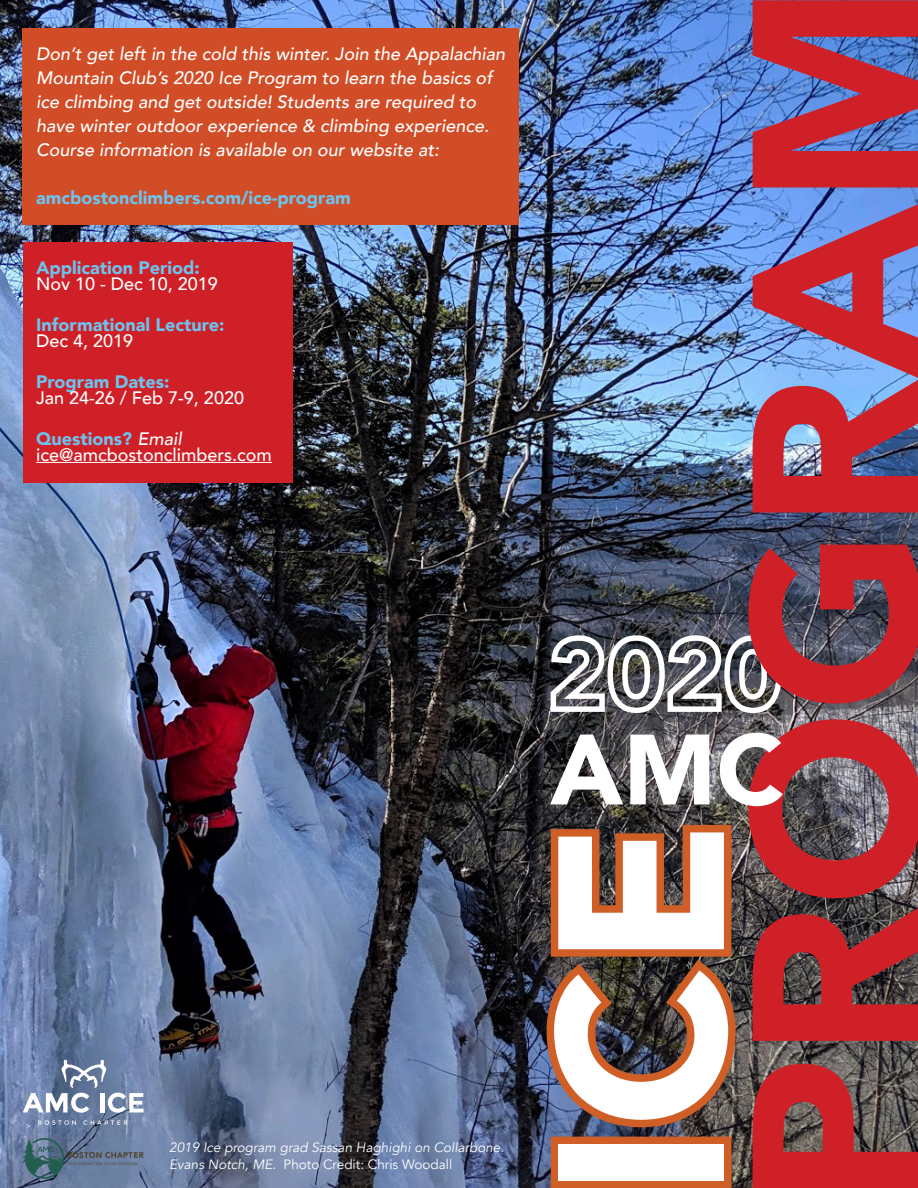
<style>
.page{position:relative;width:918px;height:1188px;background:#fff}
.page>*{position:absolute;margin:0;border:0;box-sizing:border-box;transform-origin:0 0}
.t1{font:900 234px "Avenir";color:#d02027}
.t2{font:900 234px "Avenir";color:#fff}
.t3{font:900 98.7px "Avenir";color:#fff}
.t4{font:italic 500 18px/24px "Avenir";color:#fff}
.t5{font:900 18px "Avenir";color:#6cc4ee}
.t6{font:500 18px "Avenir";color:#fff}
.t7{font:italic 13.5px "Avenir";color:#fff}
.t8{font:13.5px "Avenir";color:#fff}
.s1{font-weight:500;font-style:italic;color:#fff}
.s2{font-style:italic}
</style>
<div class="page">
<img style="left:0;top:0;width:918px;height:1188px">
<svg style="left:546px;top:632px;width:239px;height:85px"></svg>
<div style="left:551px;top:1137px;width:180px;height:51px;border:15px solid #d05f27"></div>
<img style="left:537px;top:817px;width:208px;height:320px">
<div style="left:23px;top:28px;width:496px;height:197px;background:#d04d27"></div>
<img style="left:23px;top:1139px;width:121px;height:39px">
<svg style="left:23px;top:1060px;width:121px;height:53px"></svg>
<svg style="left:38px;top:1120px;width:38px;height:5px"></svg>
<svg style="left:84px;top:1120px;width:43px;height:5px"></svg>
<div style="left:23px;top:242px;width:270px;height:241px;background:#d02027"></div>
<hr style="left:36px;top:462px;width:236px;height:1px;background:#fff">
<p class="t4" style="left:36px;top:42px;width:471px">Don’t get left in the cold this winter. Join the Appalachian Mountain Club’s 2020 Ice Program to learn the basics of ice climbing and get outside! Students are required to have winter outdoor experience &amp; climbing experience.<br>Course information is available on our website at:</p>
<p class="t5" style="left:36px;top:182px;width:316px">amcbostonclimbers.com/ice-program</p>
<p class="t5" style="left:36px;top:252px;width:165px">Application Period:</p>
<p class="t6" style="left:36px;top:268px;width:183px">Nov 10 - Dec 10, 2019</p>
<p class="t5" style="left:36px;top:309px;width:190px">Informational Lecture:</p>
<p class="t6" style="left:36px;top:325px;width:99px">Dec 4, 2019</p>
<p class="t5" style="left:36px;top:366px;width:135px">Program Dates:</p>
<p class="t6" style="left:36px;top:382px;width:209px">Jan 24-26 / Feb 7-9, 2020</p>
<p class="t5" style="left:36px;top:423px;width:147px">Questions? <span class="s1">Email</span></p>
<p class="t6" style="left:36px;top:439px;width:237px">ice@amcbostonclimbers.com</p>
<p class="t7" style="left:169px;top:1140px;width:336px">2019 Ice program grad Sassan Haghighi on Collarbone.</p>
<p class="t8" style="left:169px;top:1156px;width:285px"><span class="s2">Evans Notch, ME.</span> Photo Credit: Chris Woodall</p>
<p class="t1" style="left:636px;top:1205px;width:1223px;rotate:-90deg">PROGRAM</p>
<p class="t3" style="left:550px;top:686px;width:235px">AMC</p>
<p class="t2" style="left:442px;top:1197px;width:378px;rotate:-90deg">ICE</p>
</div>
